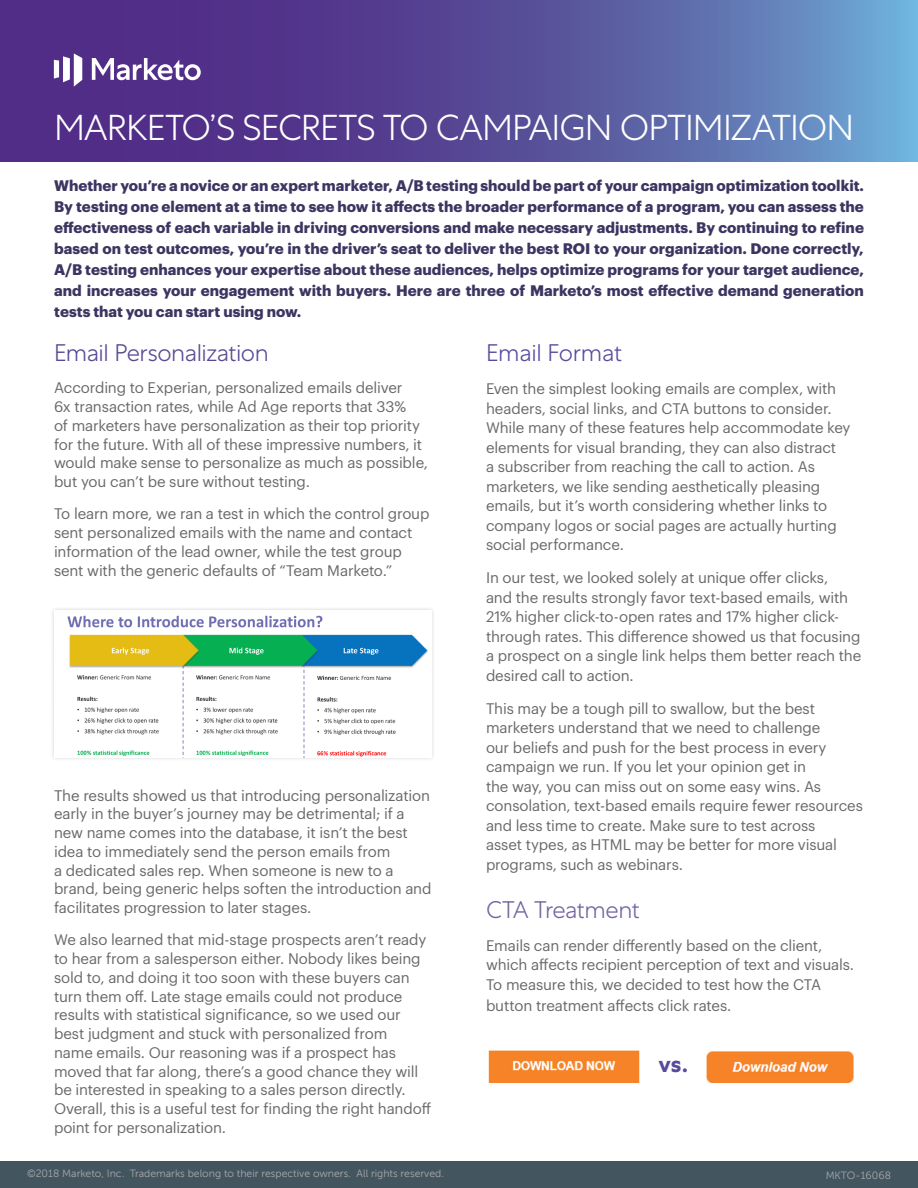
<style>
.page{position:relative;width:918px;height:1188px;background:#fff}
.page>*{position:absolute;margin:0;border:0;box-sizing:border-box;transform-origin:0 0}
.White_title{font:300 36px "Centra No 1";letter-spacing:-.03em;color:#fff}
.Blue_H2_subtitle{font:300 24px "Centra No 1";letter-spacing:-.02em;color:#5a4993}
.body{font:300 24px "Centra No 1";letter-spacing:-.025em;color:#7464a3}
.Blue_H2_subtitle-2{font:300 24px "Centra No 1";letter-spacing:-.01em;color:#5a4a9e}
.t1{font:700 22.5px "Centra No 1";color:#5a4a9e}
.body-2{font:15px/18.8px "Graphik";letter-spacing:-.01em;color:#69696c}
.intro_paragraph{font:700 15px/21px "Graphik";color:#3c3561;text-align:justify}
.t2{font:10.5px "Marketo Sans";color:#a7a9ac}
</style>
<div class="page">
<div style="left:0;top:1161px;width:918px;height:27px;background:#435660"></div>
<svg style="left:0;top:0;width:918px;height:162px;background:#59539d"></svg>
<svg style="left:54px;top:53px;width:28px;height:34px"></svg>
<svg style="left:92px;top:58px;width:109px;height:22px"></svg>
<div style="left:50px;top:607px;width:386px;height:155px;background:#231f20;opacity:.2"></div>
<img style="left:67px;top:615px;width:361px;height:143px">
<img style="left:488px;top:1050px;width:152px;height:33px">
<img style="left:706px;top:1051px;width:148px;height:32px">
<p class="White_title" style="left:54px;top:107px;width:802px">MARKETO’S SECRETS TO CAMPAIGN OPTIMIZATION</p>
<p class="intro_paragraph" style="left:54px;top:174px;width:811px">Whether you’re a novice or an expert marketer, A/B testing should be part of your campaign optimization toolkit.<br>By testing one element at a time to see how it affects the broader performance of a program, you can assess the effectiveness of each variable in driving conversions and make necessary adjustments. By continuing to refine based on test outcomes, you’re in the driver’s seat to deliver the best ROI to your organization. Done correctly, A/B testing enhances your expertise about these audiences, helps optimize programs for your target audience, and increases your engagement with buyers. Here are three of Marketo’s most effective demand generation tests that you can start using now.</p>
<p class="Blue_H2_subtitle" style="left:54px;top:339px;width:216px">Email Personalization</p>
<p class="body-2" style="left:54px;top:377px;width:376px">According to Experian, personalized emails deliver<br>6x transaction rates, while Ad Age reports that 33%<br>of marketers have personalization as their top priority for the future. With all of these impressive numbers, it would make sense to personalize as much as possible, but you can’t be sure without testing.</p>
<p class="body-2" style="left:54px;top:503px;width:377px">To learn more, we ran a test in which the control group sent personalized emails with the name and contact information of the lead owner, while the test group sent with the generic defaults of “Team Marketo.”</p>
<p class="body-2" style="left:54px;top:785px;width:379px">The results showed us that introducing personalization early in the buyer’s journey may be detrimental; if a new name comes into the database, it isn’t the best idea to immediately send the person emails from<br>a dedicated sales rep. When someone is new to a brand, being generic helps soften the introduction and facilitates progression to later stages.</p>
<p class="body-2" style="left:54px;top:929px;width:379px">We also learned that mid-stage prospects aren’t ready to hear from a salesperson either. Nobody likes being sold to, and doing it too soon with these buyers can turn them off. Late stage emails could not produce results with statistical significance, so we used our best judgment and stuck with personalized from<br>name emails. Our reasoning was if a prospect has moved that far along, there’s a good chance they will be interested in speaking to a sales person directly.<br>Overall, this is a useful test for finding the right handoff point for personalization.</p>
<p class="Blue_H2_subtitle-2" style="left:486px;top:339px;width:138px">Email Format</p>
<p class="body-2" style="left:486px;top:378px;width:366px;line-height:19.5px">Even the simplest looking emails are complex, with headers, social links, and CTA buttons to consider.<br>While many of these features help accommodate key elements for visual branding, they can also distract<br>a subscriber from reaching the call to action. As marketers, we like sending aesthetically pleasing emails, but it’s worth considering whether links to company logos or social pages are actually hurting social performance.</p>
<p class="body-2" style="left:486px;top:567px;width:377px;line-height:19.5px">In our test, we looked solely at unique offer clicks,<br>and the results strongly favor text-based emails, with 21% higher click-to-open rates and 17% higher click&shy;through rates. This difference showed us that focusing a prospect on a single link helps them better reach the desired call to action.</p>
<p class="body-2" style="left:486px;top:697px;width:378px;line-height:19.5px">This may be a tough pill to swallow, but the best marketers understand that we need to challenge<br>our beliefs and push for the best process in every campaign we run. If you let your opinion get in<br>the way, you can miss out on some easy wins. As consolation, text-based emails require fewer resources and less time to create. Make sure to test across<br>asset types, as HTML may be better for more visual programs, such as webinars.</p>
<p class="body" style="left:486px;top:896px;width:155px">CTA Treatment</p>
<p class="body-2" style="left:486px;top:934px;width:370px;line-height:19.5px">Emails can render differently based on the client, which affects recipient perception of text and visuals.<br>To measure this, we decided to test how the CTA</p>
<p class="body-2" style="left:486px;top:995px;width:247px">button treatment affects click rates.</p>
<p class="t1" style="left:659px;top:1051px;width:31px">vs.</p>
<p class="t2" style="left:27px;top:1168px;width:418px">©2018 Marketo, Inc. Trademarks belong to their respective owners. All rights reserved.</p>
<p class="t2" style="left:826px;top:1170px;width:67px">MKTO-16068</p>
</div>
